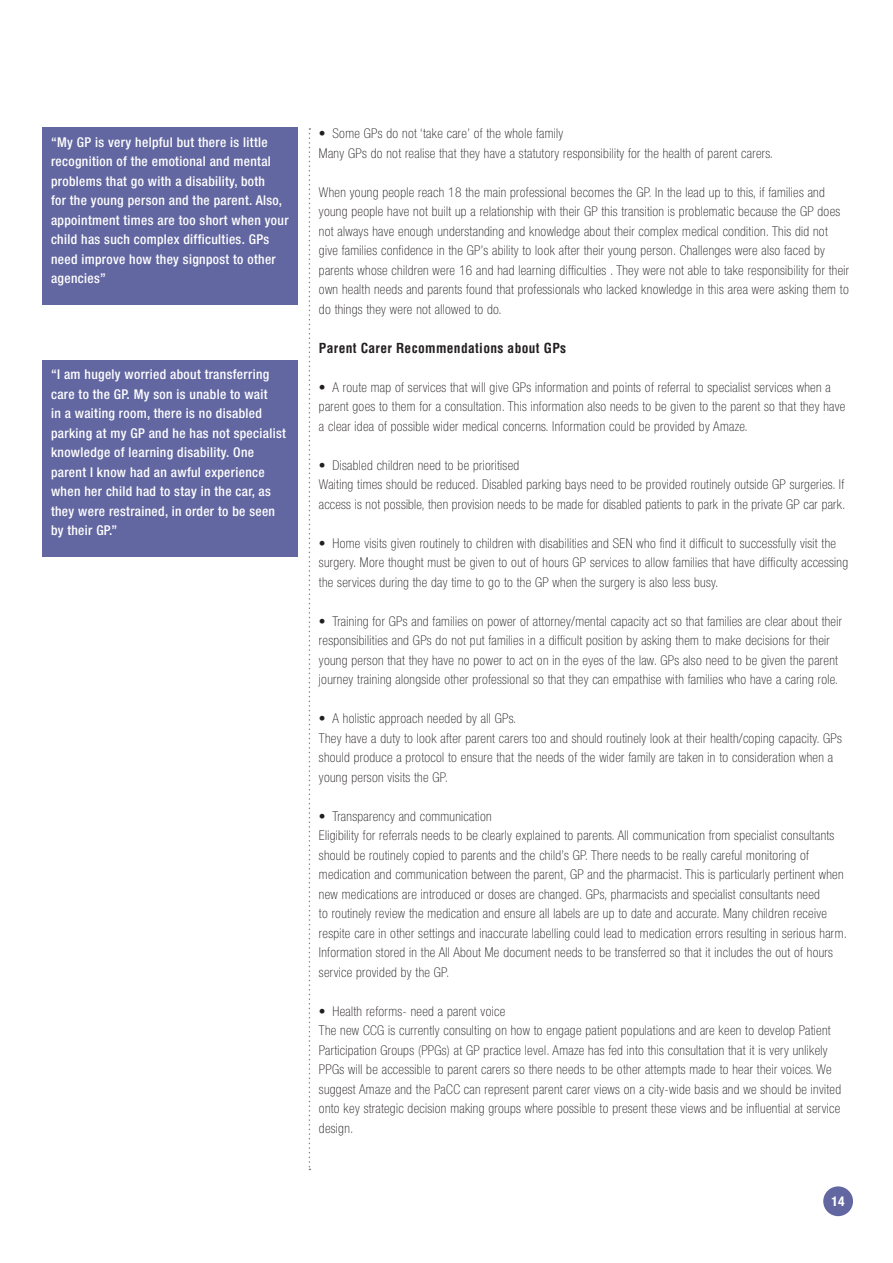
<style>
.page{position:relative;width:893px;height:1263px;background:#fff}
.page>*{position:absolute;margin:0;border:0;box-sizing:border-box;transform-origin:0 0}
.t1{font:100 condensed 13.5px/19.5px "Helvetica Neue";letter-spacing:.025em;color:#231f20}
.t2{font:500 condensed 13.5px/19.5px "Helvetica Neue";letter-spacing:.025em;color:#fff}
.t3{font:700 condensed 13.5px "Helvetica";letter-spacing:.025em;color:#231f20}
.t4{font:700 condensed 13.5px "Helvetica Neue";color:#fff}
</style>
<div class="page">
<div style="left:823px;top:1186px;width:30px;height:30px;background:#6266a1;border-radius:50%"></div>
<div style="left:43px;top:128px;width:255px;height:177px;background:#6266a1"></div>
<div style="left:43px;top:360px;width:255px;height:197px;background:#6266a1"></div>
<svg style="left:309px;top:128px;width:1px;height:1042px"></svg>
<p class="t2" style="left:51px;top:132px;width:239px">“My GP is very helpful but there is little recognition of the emotional and mental problems that go with a disability, both<br>for the young person and the parent. Also, appointment times are too short when your child has such complex difficulties. GPs need improve how they signpost to other agencies”</p>
<p class="t2" style="left:51px;top:364px;width:236px">“I am hugely worried about transferring care to the GP. My son is unable to wait<br>in a waiting room, there is no disabled parking at my GP and he has not specialist knowledge of learning disability. One parent I know had an awful experience when her child had to stay in the car, as they were restrained, in order to be seen by their GP.”</p>
<p class="t1" style="left:319px;top:124px;width:456px">• Some GPs do not ‘take care’ of the whole family<br>Many GPs do not realise that they have a statutory responsibility for the health of parent carers.</p>
<p class="t1" style="left:319px;top:182px;width:532px">When young people reach 18 the main professional becomes the GP. In the lead up to this, if families and young people have not built up a relationship with their GP this transition is problematic because the GP does not always have enough understanding and knowledge about their complex medical condition. This did not give families confidence in the GP’s ability to look after their young person. Challenges were also faced by parents whose children were 16 and had learning difficulties . They were not able to take responsibility for their own health needs and parents found that professionals who lacked knowledge in this area were asking them to do things they were not allowed to do.</p>
<p class="t3" style="left:319px;top:340px;width:249px">Parent Carer Recommendations about GPs</p>
<p class="t1" style="left:319px;top:377px;width:528px">• A route map of services that will give GPs information and points of referral to specialist services when a parent goes to them for a consultation. This information also needs to be given to the parent so that they have a clear idea of possible wider medical concerns. Information could be provided by Amaze.</p>
<p class="t1" style="left:319px;top:455px;width:528px">• Disabled children need to be prioritised<br>Waiting times should be reduced. Disabled parking bays need to be provided routinely outside GP surgeries. If access is not possible, then provision needs to be made for disabled patients to park in the private GP car park.</p>
<p class="t1" style="left:319px;top:533px;width:531px">• Home visits given routinely to children with disabilities and SEN who find it difficult to successfully visit the surgery. More thought must be given to out of hours GP services to allow families that have difficulty accessing the services during the day time to go to the GP when the surgery is also less busy.</p>
<p class="t1" style="left:319px;top:611px;width:525px">• Training for GPs and families on power of attorney/mental capacity act so that families are clear about their responsibilities and GPs do not put families in a difficult position by asking them to make decisions for their young person that they have no power to act on in the eyes of the law. GPs also need to be given the parent journey training alongside other professional so that they can empathise with families who have a caring role.</p>
<p class="t1" style="left:319px;top:709px;width:524px">• A holistic approach needed by all GPs.<br>They have a duty to look after parent carers too and should routinely look at their health/coping capacity. GPs should produce a protocol to ensure that the needs of the wider family are taken in to consideration when a young person visits the GP.</p>
<p class="t1" style="left:319px;top:806px;width:530px">• Transparency and communication<br>Eligibility for referrals needs to be clearly explained to parents. All communication from specialist consultants should be routinely copied to parents and the child’s GP. There needs to be really careful monitoring of medication and communication between the parent, GP and the pharmacist. This is particularly pertinent when new medications are introduced or doses are changed. GPs, pharmacists and specialist consultants need<br>to routinely review the medication and ensure all labels are up to date and accurate. Many children receive respite care in other settings and inaccurate labelling could lead to medication errors resulting in serious harm.<br>Information stored in the All About Me document needs to be transferred so that it includes the out of hours service provided by the GP.</p>
<p class="t1" style="left:319px;top:1001px;width:524px">• Health reforms- need a parent voice<br>The new CCG is currently consulting on how to engage patient populations and are keen to develop Patient Participation Groups (PPGs) at GP practice level. Amaze has fed into this consultation that it is very unlikely PPGs will be accessible to parent carers so there needs to be other attempts made to hear their voices. We suggest Amaze and the PaCC can represent parent carer views on a city-wide basis and we should be invited onto key strategic decision making groups where possible to present these views and be influential at service design.</p>
<p class="t4" style="left:831px;top:1193px;width:15px">14</p>
</div>
